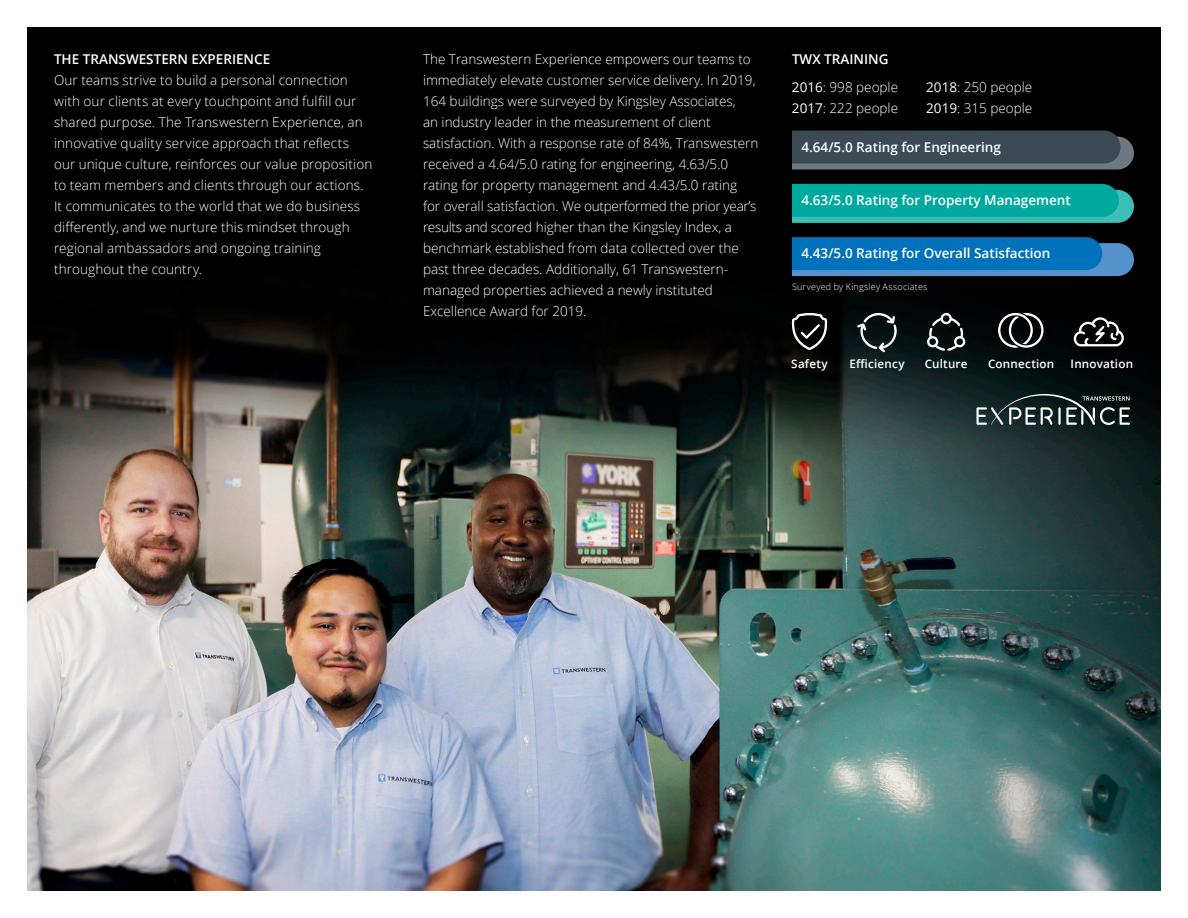
<style>
.page{position:relative;width:1188px;height:918px;background:#fff}
.page>*{position:absolute;margin:0;border:0;box-sizing:border-box;transform-origin:0 0}
.Paragraphs{font:300 13.5px/21px "Open Sans";color:#fff}
.Chart_Header{font:600 13.5px "Open Sans";color:#fff}
.Paragraphs-2{font:600 13.5px "Open Sans";color:#fff}
.Box{font:600 11.7px "Open Sans";letter-spacing:.015em;color:#fff}
.Box-2{font:300 9px "Open Sans";letter-spacing:.03em;color:#fff}
.s1{font-weight:400}
</style>
<div class="page">
<img style="left:27px;top:27px;width:1134px;height:864px">
<svg style="left:792px;top:313px;width:36px;height:37px"></svg>
<svg style="left:857px;top:313px;width:40px;height:39px;background:#353e3e"></svg>
<svg style="left:927px;top:313px;width:38px;height:38px"></svg>
<svg style="left:998px;top:313px;width:46px;height:35px"></svg>
<svg style="left:1074px;top:317px;width:50px;height:29px"></svg>
<svg style="left:977px;top:394px;width:153px;height:31px;background:#3f4b4b"></svg>
<svg style="left:792px;top:131px;width:342px;height:38px;background:#43505b"></svg>
<svg style="left:792px;top:237px;width:342px;height:39px;background:#1275ba"></svg>
<svg style="left:792px;top:184px;width:342px;height:39px;background:#0ba99e"></svg>
<h2 class="Chart_Header" style="left:54px;top:50px;width:218px">THE TRANSWESTERN EXPERIENCE</h2>
<p class="Paragraphs" style="left:54px;top:70px;width:320px">Our teams strive to build a personal connection with our clients at every touchpoint and fulfill our shared purpose. The Transwestern Experience, an innovative quality service approach that reflects our unique culture, reinforces our value proposition to team members and clients through our actions.<br>It communicates to the world that we do business differently, and we nurture this mindset through regional ambassadors and ongoing training throughout the country.</p>
<p class="Paragraphs" style="left:423px;top:49px;width:337px">The Transwestern Experience empowers our teams to immediately elevate customer service delivery. In 2019, 164 buildings were surveyed by Kingsley Associates,<br>an industry leader in the measurement of client satisfaction. With a response rate of 84%, Transwestern received a 4.64/5.0 rating for engineering, 4.63/5.0 rating for property management and 4.43/5.0 rating<br>for overall satisfaction. We outperformed the prior year’s results and scored higher than the Kingsley Index, a benchmark established from data collected over the past three decades. Additionally, 61 Transwestern&shy;managed properties achieved a newly instituted Excellence Award for 2019.</p>
<p class="Paragraphs-2" style="left:792px;top:50px;width:98px">TWX TRAINING</p>
<p class="Paragraphs" style="left:792px;top:76px;width:108px"><span class="s1">2016</span>: 998 people<br><span class="s1">2017</span>: 222 people</p>
<p class="Paragraphs" style="left:926px;top:76px;width:108px"><span class="s1">2018</span>: 250 people<br><span class="s1">2019</span>: 315 people</p>
<p class="Chart_Header" style="left:802px;top:138px;width:201px">4.64/5.0 Rating for Engineering</p>
<p class="Chart_Header" style="left:802px;top:191px;width:271px">4.63/5.0 Rating for Property Management</p>
<p class="Chart_Header" style="left:802px;top:244px;width:250px">4.43/5.0 Rating for Overall Satisfaction</p>
<p class="Box-2" style="left:792px;top:280px;width:137px">Surveyed by Kingsley Associates</p>
<p class="Box" style="left:791px;top:356px;width:38px">Safety</p>
<p class="Box" style="left:849px;top:356px;width:57px">Efficiency</p>
<p class="Box" style="left:925px;top:356px;width:44px">Culture</p>
<p class="Box" style="left:988px;top:356px;width:68px">Connection</p>
<p class="Box" style="left:1071px;top:356px;width:64px">Innovation</p>
</div>
